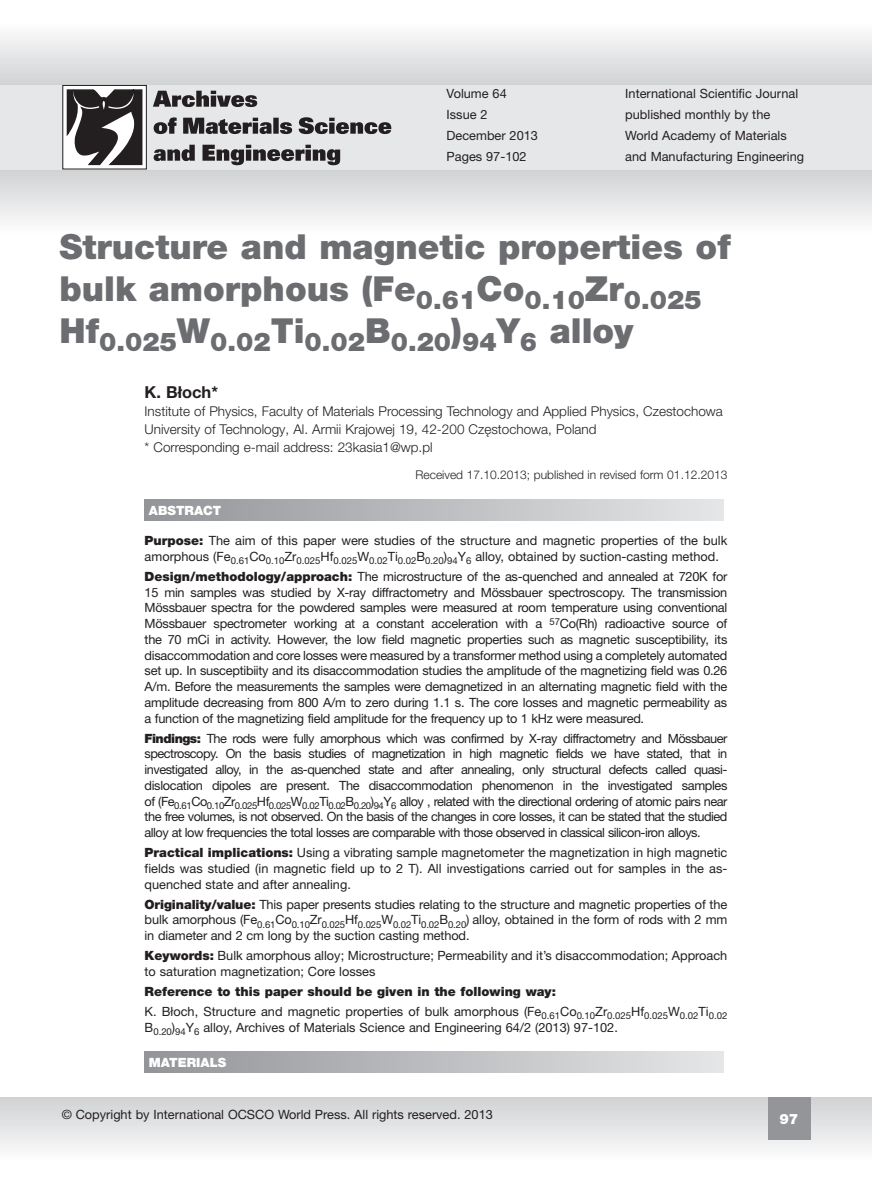
<style>
.page{position:relative;width:872px;height:1191px;background:#fff}
.page>*{position:absolute;margin:0;border:0;box-sizing:border-box;transform-origin:0 0}
.tytuł_artykułu{font:900 34.5px/42px "Helvetica Neue LT Pro";color:#6c6d70}
.tytuł_artykułu-2{font:900 25.8px "Helvetica Neue LT Pro";color:#6c6d70}
.uczelnia{font:700 16.5px "Helvetica Neue LT Pro";color:#231f20}
.t1{font:900 14.25px "Helvetica Neue LT Pro";color:#fff}
.uczelnia-2{font:300 13.5px/18px "Helvetica Neue LT Pro";color:#231f20}
.tekst_abstraktu{font:12.75px/15.8px "Helvetica Neue LT Pro";color:#231f20;text-align:justify}
._1str{font:12.75px/21px "Helvetica Neue LT Pro";color:#231f20}
.gorna_pagina{font:12.75px "Helvetica Neue LT Pro";color:#231f20}
.tekst_abstraktu-2{font:900 12.75px "Helvetica Neue LT Pro";color:#231f20}
.t2{font:900 12.75px "Helvetica Neue LT Pro";color:#fff}
.data_przyjęcia{font:300 12px "Helvetica Neue LT Pro";color:#231f20}
.s1{font-weight:900}
</style>
<div class="page">
<svg style="left:0;top:35px;width:872px;height:50px"></svg>
<svg style="left:0;top:1097px;width:872px;height:52px"></svg>
<div style="left:767px;top:1097px;width:43px;height:43px;background:#939598"></div>
<div style="left:0;top:85px;width:872px;height:85px;background:#e6e7e9"></div>
<svg style="left:0;top:170px;width:872px;height:51px"></svg>
<svg style="left:154px;top:145px;width:186px;height:20px"></svg>
<svg style="left:154px;top:117px;width:237px;height:17px"></svg>
<svg style="left:153px;top:91px;width:104px;height:16px"></svg>
<div style="left:63px;top:85px;width:83px;height:84px;background:#fff"></div>
<div style="left:62px;top:85px;width:85px;height:84px;border:1px solid #231f20"></div>
<svg style="left:66px;top:89px;width:77px;height:77px"></svg>
<div style="left:145px;top:499px;width:578px;height:22px;background:linear-gradient(to right,#939498,#e5e6e7)"></div>
<div style="left:145px;top:1051px;width:578px;height:22px;background:linear-gradient(to right,#939498,#e5e6e7)"></div>
<p class="tekst_abstraktu" style="left:446px;top:86px;width:62px">Volume 64</p>
<p class="tekst_abstraktu" style="left:446px;top:107px;width:42px">Issue 2</p>
<p class="tekst_abstraktu" style="left:446px;top:128px;width:93px">December 2013</p>
<p class="tekst_abstraktu" style="left:446px;top:149px;width:81px">Pages 97-102</p>
<p class="_1str" style="left:625px;top:83px;width:174px">International Scientific Journal</p>
<p class="_1str" style="left:625px;top:104px;width:180px">published monthly by the<br>World Academy of Materials and Manufacturing Engineering</p>
<p class="tytuł_artykułu" style="left:60px;top:225px;width:672px">Structure and magnetic properties of bulk amorphous (Fe<sub>0.61</sub>Co<sub>0.10</sub>Zr<sub>0.025</sub></p>
<p class="tytuł_artykułu-2" style="left:60px;top:326px;width:575px"><sup>Hf</sup>0.025<sup>W</sup>0.02<sup>Ti</sup>0.02<sup>B</sup>0.20<sup>)</sup>94<sup>Y</sup>6 <sup>alloy</sup></p>
<p class="uczelnia" style="left:145px;top:382px;width:75px">K. Błoch*</p>
<p class="uczelnia-2" style="left:145px;top:402px;width:580px">Institute of Physics, Faculty of Materials Processing Technology and Applied Physics, Czestochowa<br>University of Technology, Al. Armii Krajowej 19, 42-200 Częstochowa, Poland</p>
<p class="uczelnia-2" style="left:145px;top:438px;width:289px">* Corresponding e-mail address: 23kasia1@wp.pl</p>
<p class="data_przyjęcia" style="left:415px;top:468px;width:313px">Received 17.10.2013; published in revised form 01.12.2013</p>
<p class="t2" style="left:149px;top:502px;width:74px">ABSTRACT</p>
<p class="tekst_abstraktu" style="left:145px;top:532px;width:584px"><span class="s1">Purpose:</span> The aim of this paper were studies of the structure and magnetic properties of the bulk amorphous (Fe<sub>0.61</sub>Co<sub>0.10</sub>Zr<sub>0.025</sub>Hf<sub>0.025</sub>W<sub>0.02</sub>Ti<sub>0.02</sub>B<sub>0.20</sub>)<sub>94</sub>Y<sub>6</sub> alloy, obtained by suction-casting method.</p>
<p class="tekst_abstraktu" style="left:145px;top:568px;width:584px"><span class="s1">Design/methodology/approach:</span> The microstructure of the as-quenched and annealed at 720K for 15 min samples was studied by X-ray diffractometry and Mössbauer spectroscopy. The transmission Mössbauer spectra for the powdered samples were measured at room temperature using conventional Mössbauer spectrometer working at a constant acceleration with a <sup>57</sup>Co(Rh) radioactive source of the 70 mCi in activity. However, the low field magnetic properties such as magnetic susceptibility, its disaccommodation and core losses were measured by a transformer method using a completely automated set up. In susceptibiity and its disaccommodation studies the amplitude of the magnetizing field was 0.26<br>A/m. Before the measurements the samples were demagnetized in an alternating magnetic field with the amplitude decreasing from 800 A/m to zero during 1.1 s. The core losses and magnetic permeability as a function of the magnetizing field amplitude for the frequency up to 1 kHz were measured.</p>
<p class="tekst_abstraktu" style="left:145px;top:730px;width:584px"><span class="s1">Findings:</span> The rods were fully amorphous which was confirmed by X-ray diffractometry and Mössbauer spectroscopy. On the basis studies of magnetization in high magnetic fields we have stated, that in investigated alloy, in the as-quenched state and after annealing, only structural defects called quasi&shy;dislocation dipoles are present. The disaccommodation phenomenon in the investigated samples of (Fe<sub>0.61</sub>Co<sub>0.10</sub>Zr<sub>0.025</sub>Hf<sub>0.025</sub>W<sub>0.02</sub>Ti<sub>0.02</sub>B<sub>0.20</sub>)<sub>94</sub>Y<sub>6</sub> alloy , related with the directional ordering of atomic pairs near the free volumes, is not observed. On the basis of the changes in core losses, it can be stated that the studied alloy at low frequencies the total losses are comparable with those observed in classical silicon-iron alloys.</p>
<p class="tekst_abstraktu" style="left:145px;top:844px;width:584px"><span class="s1">Practical implications:</span> Using a vibrating sample magnetometer the magnetization in high magnetic fields was studied (in magnetic field up to 2 T). All investigations carried out for samples in the as&shy;quenched state and after annealing.</p>
<p class="tekst_abstraktu" style="left:145px;top:896px;width:584px"><span class="s1">Originality/value:</span> This paper presents studies relating to the structure and magnetic properties of the bulk amorphous (Fe<sub>0.61</sub>Co<sub>0.10</sub>Zr<sub>0.025</sub>Hf<sub>0.025</sub>W<sub>0.02</sub>Ti<sub>0.02</sub>B<sub>0.20</sub>) alloy, obtained in the form of rods with 2 mm in diameter and 2 cm long by the suction casting method.</p>
<p class="tekst_abstraktu" style="left:145px;top:947px;width:584px"><span class="s1">Keywords:</span> Bulk amorphous alloy; Microstructure; Permeability and it’s disaccommodation; Approach to saturation magnetization; Core losses</p>
<p class="tekst_abstraktu-2" style="left:145px;top:983px;width:413px">Reference to this paper should be given in the following way:</p>
<p class="tekst_abstraktu" style="left:145px;top:1003px;width:584px">K. Błoch, Structure and magnetic properties of bulk amorphous (Fe<sub>0.61</sub>Co<sub>0.10</sub>Zr<sub>0.025</sub>Hf<sub>0.025</sub>W<sub>0.02</sub>Ti<sub>0.02<br></sub>B<sub>0.20</sub>)<sub>94</sub>Y<sub>6</sub> alloy, Archives of Materials Science and Engineering 64/2 (2013) 97-102.</p>
<p class="t2" style="left:149px;top:1054px;width:79px">MATERIALS</p>
<p class="gorna_pagina" style="left:62px;top:1106px;width:433px">© Copyright by International OCSCO World Press. All rights reserved. 2013</p>
<p class="t1" style="left:779px;top:1110px;width:20px">97</p>
</div>
